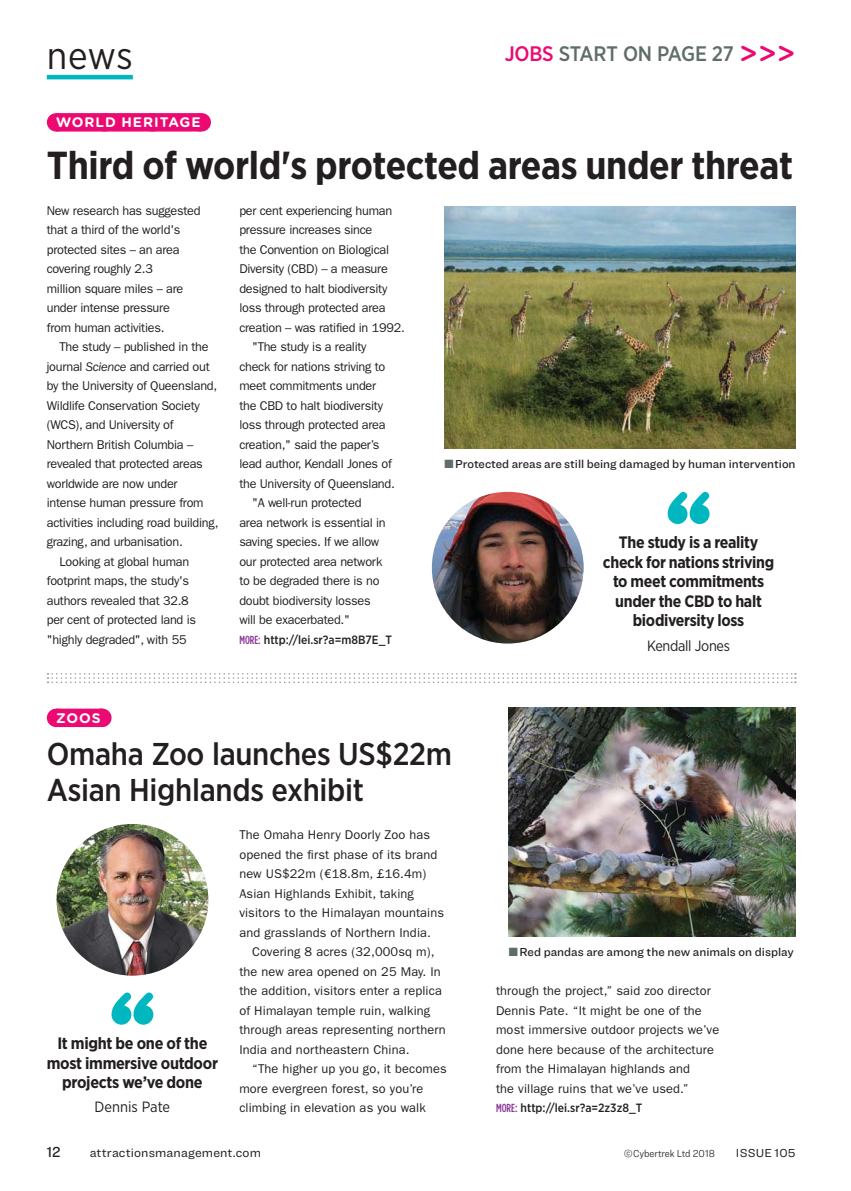
<style>
.page{position:relative;width:851px;height:1191px;background:#fff}
.page>*{position:absolute;margin:0;border:0;box-sizing:border-box;transform-origin:0 0}
.t1{font:700 39px "Gotham Narrow";letter-spacing:-.01em;color:#231f20}
.t2{font:38.1px "Gotham Narrow";color:#231f20}
.t3{font:500 31.5px/36px "Gotham Narrow";letter-spacing:-.01em;color:#231f20}
.t4{font:500 21px "Gotham Narrow";letter-spacing:-.01em;color:#5f6e67}
.t5{font:700 16.5px/19.5px "Gotham Narrow";letter-spacing:-.02em;color:#231f20;text-align:center}
.t6{font:500 15px "Ringside Narrow";color:#231f20}
.t7{font:14.85px "Gotham Narrow";letter-spacing:-.02em;color:#231f20}
.t8{font:14.85px "Gotham Narrow";color:#231f20}
.t9{font:700 13.8px "Gotham Rounded";letter-spacing:.065em;color:#fff}
.t10{font:12.75px/19.5px "Franklin Gothic LT";letter-spacing:-.02em;color:#231f20}
.t11{font:12.75px/19.5px "Franklin Gothic LT";letter-spacing:.01em;color:#231f20}
.t12{font:12.75px "Ringside";letter-spacing:.01em;color:#231f20}
.t13{font:500 12px "Ringside";color:#231f20}
.t14{font:500 12px "Gotham Narrow";color:#231f20}
.t15{font:12px "Ringside";letter-spacing:.015em;color:#231f20}
.t16{font:300 10.5px "Ringside Narrow";color:#231f20}
.s1{color:#ed0972}
.s2{font-family:"Gotham Rounded";font-size:30px;color:#ed0972}
.s3{font-style:italic}
.s4{font-family:"Gotham HTF";font-stretch:condensed;font-size:11.7px;color:#873594}
</style>
<div class="page">
<hr style="left:47px;top:75px;width:86px;height:4px;background:#00b7bf">
<svg style="left:201px;top:113px;width:1px;height:19px"></svg>
<div style="left:56px;top:113px;width:145px;height:19px;background:#ed0972"></div>
<svg style="left:101px;top:708px;width:1px;height:19px"></svg>
<div style="left:56px;top:708px;width:45px;height:19px;background:#ed0972"></div>
<img style="left:57px;top:824px;width:151px;height:151px;border-radius:50%">
<img style="left:432px;top:492px;width:151px;height:151px;border-radius:50%">
<svg style="left:48px;top:673px;width:747px;height:10px"></svg>
<img style="left:444px;top:206px;width:351px;height:243px">
<img style="left:508px;top:707px;width:287px;height:229px">
<svg style="left:111px;top:992px;width:42px;height:32px"></svg>
<svg style="left:667px;top:492px;width:42px;height:32px"></svg>
<h2 class="t2" style="left:47px;top:39px;width:87px">news</h2>
<h3 class="t4" style="left:504px;top:44px;width:292px"><span class="s1">JOBS</span> START ON PAGE 27 <span class="s2">&gt;&gt;&gt;</span></h3>
<p class="t9" style="left:56px;top:116px;width:146px">WORLD HERITAGE</p>
<h1 class="t1" style="left:47px;top:149px;width:747px">Third of world's protected areas under threat</h1>
<p class="t10" style="left:47px;top:202px;width:155px">New research has suggested that a third of the world's protected sites – an area covering roughly 2.3<br>million square miles – are under intense pressure<br>from human activities.</p>
<p class="t10" style="left:60px;top:339px;width:150px">The study – published in the</p>
<p class="t10" style="left:47px;top:358px;width:164px">journal <span class="s3">Science</span> and carried out</p>
<p class="t10" style="left:47px;top:378px;width:172px">by the University of Queensland,</p>
<p class="t10" style="left:47px;top:397px;width:154px">Wildlife Conservation Society</p>
<p class="t10" style="left:47px;top:417px;width:128px">(WCS), and University of</p>
<p class="t10" style="left:47px;top:436px;width:148px">Northern British Columbia –</p>
<p class="t10" style="left:47px;top:456px;width:157px">revealed that protected areas</p>
<p class="t10" style="left:47px;top:475px;width:132px">worldwide are now under</p>
<p class="t10" style="left:47px;top:495px;width:158px">intense human pressure from</p>
<p class="t10" style="left:47px;top:514px;width:173px">activities including road building,</p>
<p class="t10" style="left:47px;top:533px;width:138px">grazing, and urbanisation.</p>
<p class="t10" style="left:60px;top:553px;width:131px">Looking at global human</p>
<p class="t10" style="left:47px;top:572px;width:144px">footprint maps, the study's</p>
<p class="t10" style="left:47px;top:592px;width:143px">authors revealed that 32.8</p>
<p class="t10" style="left:47px;top:611px;width:151px">per cent of protected land is</p>
<p class="t10" style="left:47px;top:631px;width:141px">"highly degraded", with 55</p>
<p class="t10" style="left:239px;top:202px;width:154px">per cent experiencing human</p>
<p class="t10" style="left:239px;top:221px;width:135px">pressure increases since</p>
<p class="t10" style="left:239px;top:241px;width:151px">the Convention on Biological</p>
<p class="t10" style="left:239px;top:260px;width:150px">Diversity (CBD) – a measure</p>
<p class="t10" style="left:239px;top:280px;width:149px">designed to halt biodiversity</p>
<p class="t10" style="left:239px;top:299px;width:148px">loss through protected area</p>
<p class="t10" style="left:239px;top:319px;width:167px">creation – was ratified in 1992.</p>
<p class="t10" style="left:252px;top:338px;width:116px">"The study is a reality</p>
<p class="t10" style="left:239px;top:358px;width:147px">check for nations striving to</p>
<p class="t10" style="left:239px;top:377px;width:138px">meet commitments under</p>
<p class="t10" style="left:239px;top:397px;width:145px">the CBD to halt biodiversity</p>
<p class="t10" style="left:239px;top:416px;width:148px">loss through protected area</p>
<p class="t10" style="left:239px;top:436px;width:141px">creation," said the paper’s</p>
<p class="t10" style="left:239px;top:455px;width:154px">lead author, Kendall Jones of</p>
<p class="t10" style="left:239px;top:475px;width:157px">the University of Queensland.</p>
<p class="t10" style="left:252px;top:494px;width:111px">"A well-run protected</p>
<p class="t10" style="left:239px;top:514px;width:148px">area network is essential in</p>
<p class="t10" style="left:239px;top:533px;width:141px">saving species. If we allow</p>
<p class="t10" style="left:239px;top:553px;width:144px">our protected area network</p>
<p class="t10" style="left:239px;top:572px;width:142px">to be degraded there is no</p>
<p class="t10" style="left:239px;top:592px;width:133px">doubt biodiversity losses</p>
<p class="t10" style="left:239px;top:611px;width:112px">will be exacerbated."</p>
<p class="t14" style="left:239px;top:634px;width:154px"><span class="s4">MORE:</span> http://lei.sr?a=m8B7E_T</p>
<p class="t9" style="left:56px;top:712px;width:46px">ZOOS</p>
<p class="t13" style="left:455px;top:460px;width:342px">Protected areas are still being damaged by human intervention</p>
<p class="t5" style="left:603px;top:534px;width:173px">The study is a reality check for nations striving to meet commitments under the CBD to halt biodiversity loss</p>
<p class="t7" style="left:647px;top:638px;width:84px">Kendall Jones</p>
<h3 class="t3" style="left:47px;top:738px;width:406px">Omaha Zoo launches US$22m<br>Asian Highlands exhibit</h3>
<p class="t5" style="left:47px;top:1034px;width:173px">It might be one of the most immersive outdoor projects we’ve done</p>
<p class="t8" style="left:95px;top:1100px;width:77px">Dennis Pate</p>
<p class="t11" style="left:239px;top:826px;width:206px">The Omaha Henry Doorly Zoo has opened the first phase of its brand new US$22m (€18.8m, £16.4m)<br>Asian Highlands Exhibit, taking visitors to the Himalayan mountains and grasslands of Northern India.</p>
<p class="t11" style="left:239px;top:943px;width:208px;text-indent:13px">Covering 8 acres (32,000sq m), the new area opened on 25 May. In the addition, visitors enter a replica of Himalayan temple ruin, walking through areas representing northern India and northeastern China.</p>
<p class="t11" style="left:239px;top:1060px;width:209px;text-indent:13px">“The higher up you go, it becomes more evergreen forest, so you’re climbing in elevation as you walk</p>
<p class="t13" style="left:519px;top:947px;width:276px">Red pandas are among the new animals on display</p>
<p class="t11" style="left:496px;top:982px;width:225px">through the project,” said zoo director Dennis Pate. “It might be one of the most immersive outdoor projects we’ve done here because of the architecture from the Himalayan highlands and<br>the village ruins that we’ve used.”</p>
<p class="t14" style="left:496px;top:1102px;width:148px"><span class="s4">MORE:</span> http://lei.sr?a=2z3z8_T</p>
<p class="t6" style="left:47px;top:1146px;width:15px">12</p>
<p class="t12" style="left:90px;top:1147px;width:173px">attractionsmanagement.com</p>
<p class="t16" style="left:624px;top:1147px;width:92px">©Cybertrek Ltd 2018</p>
<p class="t15" style="left:735px;top:1148px;width:61px">ISSUE 105</p>
</div>
